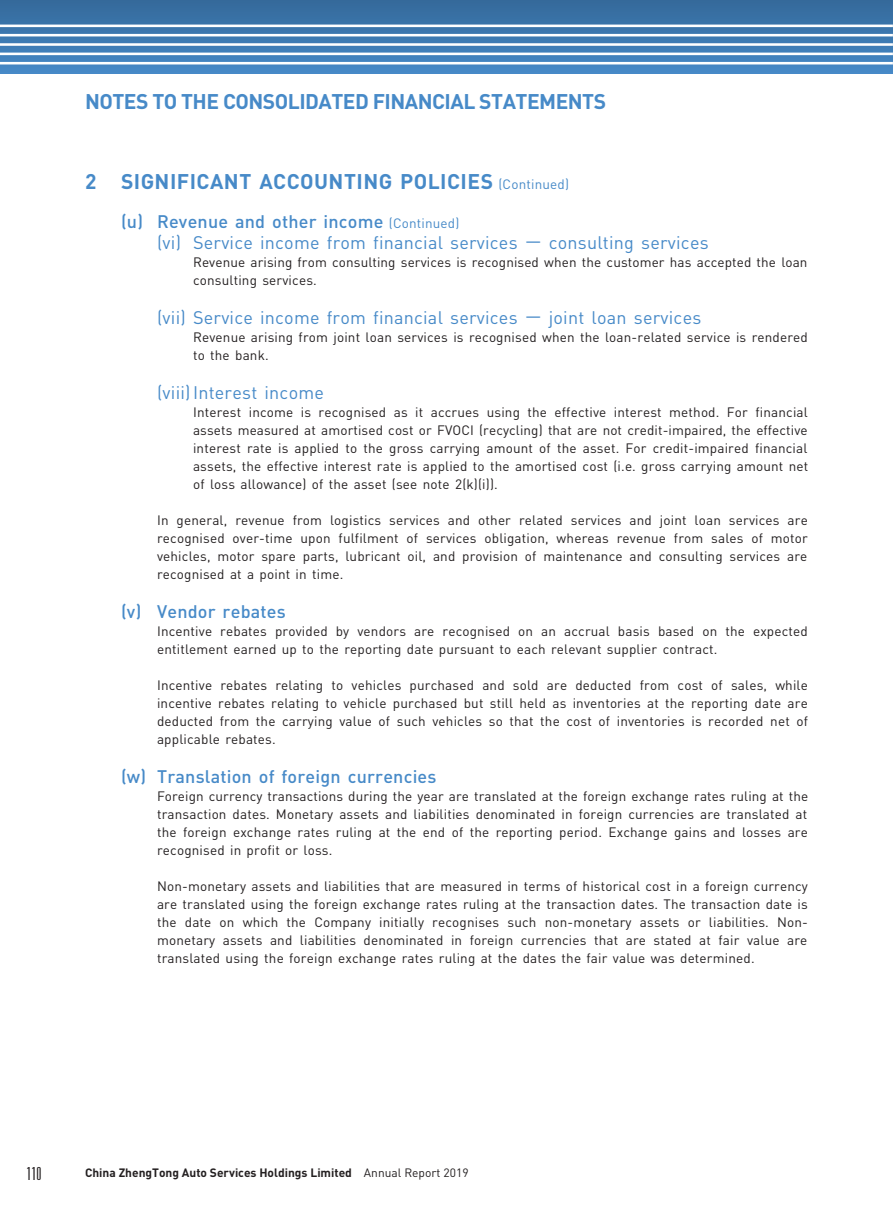
<style>
.page{position:relative;width:893px;height:1212px;background:#fff}
.page>*{position:absolute;margin:0;border:0;box-sizing:border-box;transform-origin:0 0}
._03_H1{font:700 21px "DIN Pro";letter-spacing:-.025em;color:#478ac8}
._03_H1-2{font:700 21px "DIN Pro";letter-spacing:.02em;color:#478ac8}
._05_____H3{font:18px "DIN Pro";letter-spacing:.01em;color:#478ac8}
._04___H2{font:500 18px "DIN Pro";letter-spacing:.01em;color:#478ac8}
.t1{font:300 ultra-condensed 18px "Univers LT Std";color:#231f20}
._13_____P4{font:13.5px/18px "DIN Pro";letter-spacing:.01em;color:#231f20;text-align:justify}
._14_______P6{font:13.5px/18px "DIN Pro";letter-spacing:.01em;color:#231f20}
.t2{font:700 12px "DIN Pro";color:#231f20}
.s1{font-weight:400;font-size:13.5px}
.s2{font-weight:400}
</style>
<div class="page">
<svg style="left:0;top:0;width:893px;height:74px;background:#4078ad"></svg>
<img style="left:0;top:27px;width:893px;height:35px">
<hr style="left:0;top:25px;width:893px;height:2px;background:#fff">
<hr style="left:0;top:34px;width:893px;height:2px;background:#fff">
<hr style="left:0;top:43px;width:893px;height:3px;background:#fff">
<hr style="left:0;top:53px;width:893px;height:2px;background:#fff">
<hr style="left:0;top:62px;width:893px;height:2px;background:#fff">
<h1 class="_03_H1" style="left:85px;top:87px;width:523px">NOTES TO THE CONSOLIDATED FINANCIAL STATEMENTS</h1>
<p class="_03_H1-2" style="left:85px;top:167px;width:485px">2 SIGNIFICANT ACCOUNTING POLICIES <span class="s1">(Continued)</span></p>
<p class="_04___H2" style="left:121px;top:209px;width:340px">(u) Revenue and other income <span class="s1">(Continued)</span></p>
<p class="_05_____H3" style="left:157px;top:230px;width:553px">(vi) Service income from financial services — consulting services</p>
<p class="_14_______P6" style="left:193px;top:252px;width:616px">Revenue arising from consulting services is recognised when the customer has accepted the loan consulting services.</p>
<p class="_05_____H3" style="left:157px;top:305px;width:546px">(vii) Service income from financial services — joint loan services</p>
<p class="_14_______P6" style="left:193px;top:327px;width:616px">Revenue arising from joint loan services is recognised when the loan-related service is rendered to the bank.</p>
<p class="_05_____H3" style="left:157px;top:380px;width:168px">(viii) Interest income</p>
<p class="_14_______P6" style="left:193px;top:402px;width:617px;text-align:justify">Interest income is recognised as it accrues using the effective interest method. For financial assets measured at amortised cost or FVOCI (recycling) that are not credit-impaired, the effective interest rate is applied to the gross carrying amount of the asset. For credit-impaired financial assets, the effective interest rate is applied to the amortised cost (i.e. gross carrying amount net of loss allowance) of the asset (see note 2(k)(i)).</p>
<p class="_13_____P4" style="left:157px;top:510px;width:652px">In general, revenue from logistics services and other related services and joint loan services are recognised over-time upon fulfilment of services obligation, whereas revenue from sales of motor vehicles, motor spare parts, lubricant oil, and provision of maintenance and consulting services are recognised at a point in time.</p>
<p class="_04___H2" style="left:121px;top:599px;width:166px">(v) Vendor rebates</p>
<p class="_13_____P4" style="left:157px;top:621px;width:652px">Incentive rebates provided by vendors are recognised on an accrual basis based on the expected entitlement earned up to the reporting date pursuant to each relevant supplier contract.</p>
<p class="_13_____P4" style="left:157px;top:675px;width:652px">Incentive rebates relating to vehicles purchased and sold are deducted from cost of sales, while incentive rebates relating to vehicle purchased but still held as inventories at the reporting date are deducted from the carrying value of such vehicles so that the cost of inventories is recorded net of applicable rebates.</p>
<p class="_04___H2" style="left:121px;top:764px;width:317px">(w) Translation of foreign currencies</p>
<p class="_13_____P4" style="left:157px;top:786px;width:653px">Foreign currency transactions during the year are translated at the foreign exchange rates ruling at the transaction dates. Monetary assets and liabilities denominated in foreign currencies are translated at the foreign exchange rates ruling at the end of the reporting period. Exchange gains and losses are recognised in profit or loss.</p>
<p class="_13_____P4" style="left:157px;top:876px;width:652px">Non-monetary assets and liabilities that are measured in terms of historical cost in a foreign currency are translated using the foreign exchange rates ruling at the transaction dates. The transaction date is the date on which the Company initially recognises such non-monetary assets or liabilities. Non&shy;monetary assets and liabilities denominated in foreign currencies that are stated at fair value are translated using the foreign exchange rates ruling at the dates the fair value was determined.</p>
<h2 class="t1" style="left:27px;top:1164px;width:16px">110</h2>
<p class="t2" style="left:85px;top:1164px;width:385px">China ZhengTong Auto Services Holdings Limited <span class="s2">Annual Report 2019</span></p>
</div>
